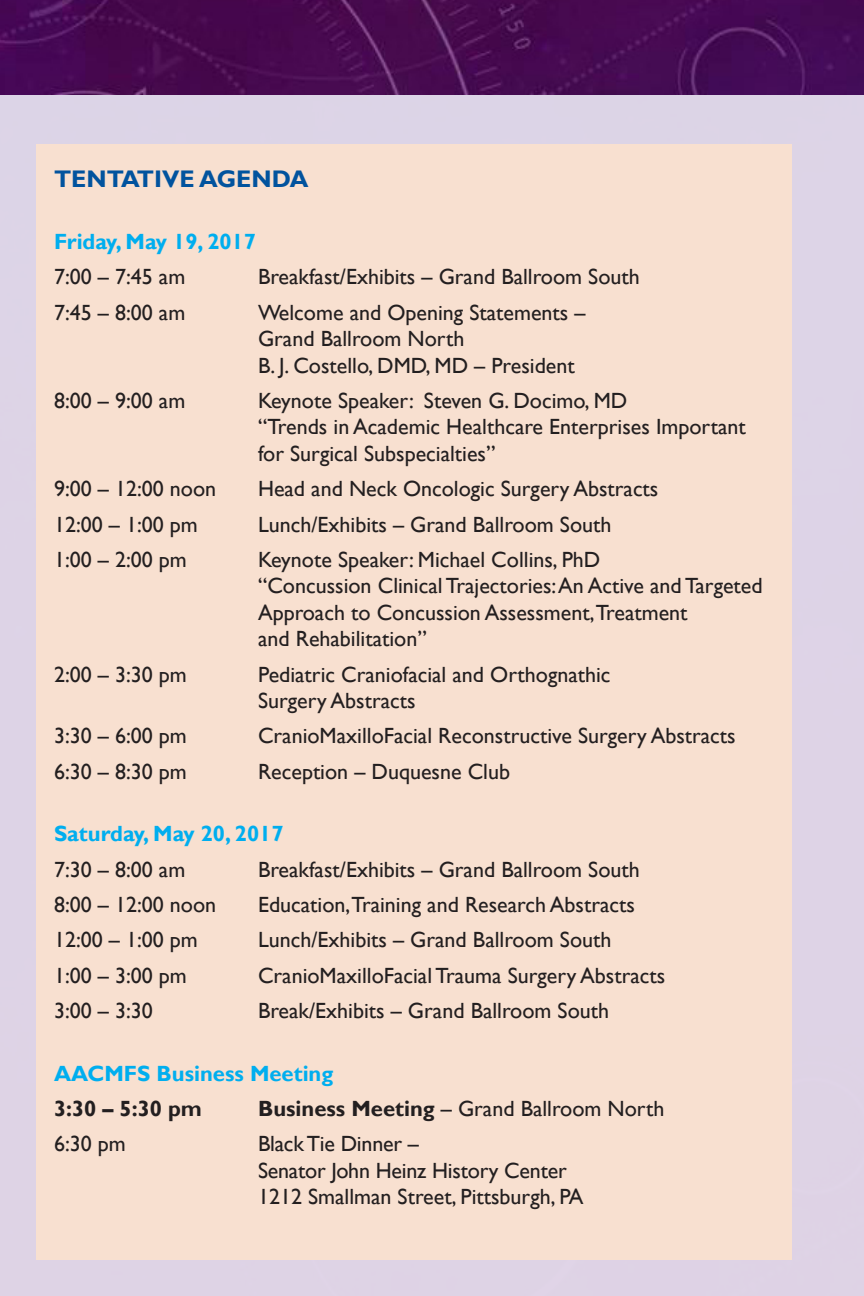
<style>
.page{position:relative;width:864px;height:1296px;background:#fff}
.page>*{position:absolute;margin:0;border:0;box-sizing:border-box;transform-origin:0 0}
.Subhead_1{font:700 24px "Gill Sans";color:#01539e}
.Agenda{font:22px/26.4px "Gill Sans";color:#231f20}
.Date{font:700 22px "Gill Sans";color:#00aeef}
.Names{font:22px "Gill Sans";color:#231f20}
.Agenda-2{font:700 22px "Gill Sans";color:#231f20}
.s1{font-weight:700}
</style>
<div class="page">
<img style="left:0;top:0;width:864px;height:1296px">
<div style="left:36px;top:144px;width:756px;height:1116px;background:#f8e0d0"></div>
<p class="Subhead_1" style="left:54px;top:164px;width:256px">TENTATIVE AGENDA</p>
<p class="Date" style="left:54px;top:228px;width:203px">Friday, May 19, 2017</p>
<p class="Agenda" style="left:54px;top:264px;width:133px">7:00 – 7:45 am</p>
<p class="Agenda" style="left:258px;top:264px;width:383px">Breakfast/Exhibits – Grand Ballroom South</p>
<p class="Agenda" style="left:54px;top:300px;width:133px">7:45 – 8:00 am</p>
<p class="Agenda" style="left:258px;top:300px;width:329px">Welcome and Opening Statements –<br>Grand Ballroom North<br>B. J. Costello, DMD, MD – President</p>
<p class="Agenda" style="left:54px;top:388px;width:133px">8:00 – 9:00 am</p>
<p class="Agenda" style="left:258px;top:388px;width:489px">Keynote Speaker: Steven G. Docimo, MD<br>“Trends in Academic Healthcare Enterprises Important for Surgical Subspecialties”</p>
<p class="Agenda" style="left:54px;top:476px;width:164px">9:00 – 12:00 noon</p>
<p class="Agenda" style="left:258px;top:476px;width:402px">Head and Neck Oncologic Surgery Abstracts</p>
<p class="Names" style="left:54px;top:511px;width:145px">12:00 – 1:00 pm</p>
<p class="Names" style="left:258px;top:511px;width:355px">Lunch/Exhibits – Grand Ballroom South</p>
<p class="Agenda" style="left:54px;top:547px;width:134px">1:00 – 2:00 pm</p>
<p class="Agenda" style="left:258px;top:547px;width:506px">Keynote Speaker: Michael Collins, PhD<br>“Concussion Clinical Trajectories: An Active and Targeted Approach to Concussion Assessment,Treatment<br>and Rehabilitation”</p>
<p class="Agenda" style="left:54px;top:661px;width:134px">2:00 – 3:30 pm</p>
<p class="Agenda" style="left:258px;top:661px;width:354px">Pediatric Craniofacial and Orthognathic<br>Surgery Abstracts</p>
<p class="Agenda" style="left:54px;top:723px;width:134px">3:30 – 6:00 pm</p>
<p class="Agenda" style="left:258px;top:723px;width:479px">CranioMaxilloFacial Reconstructive Surgery Abstracts</p>
<p class="Agenda" style="left:54px;top:759px;width:134px">6:30 – 8:30 pm</p>
<p class="Agenda" style="left:258px;top:759px;width:254px">Reception – Duquesne Club</p>
<p class="Date" style="left:54px;top:820px;width:231px">Saturday, May 20, 2017</p>
<p class="Agenda" style="left:54px;top:856px;width:133px">7:30 – 8:00 am</p>
<p class="Agenda" style="left:258px;top:856px;width:383px">Breakfast/Exhibits – Grand Ballroom South</p>
<p class="Agenda" style="left:54px;top:892px;width:164px">8:00 – 12:00 noon</p>
<p class="Agenda" style="left:258px;top:892px;width:378px">Education,Training and Research Abstracts</p>
<p class="Agenda" style="left:54px;top:927px;width:145px">12:00 – 1:00 pm</p>
<p class="Agenda" style="left:258px;top:927px;width:355px">Lunch/Exhibits – Grand Ballroom South</p>
<p class="Agenda" style="left:54px;top:963px;width:134px">1:00 – 3:00 pm</p>
<p class="Agenda" style="left:258px;top:963px;width:409px">CranioMaxilloFacial Trauma Surgery Abstracts</p>
<p class="Agenda" style="left:54px;top:998px;width:100px">3:00 – 3:30</p>
<p class="Agenda" style="left:258px;top:998px;width:353px">Break/Exhibits – Grand Ballroom South</p>
<p class="Date" style="left:54px;top:1060px;width:281px">AACMFS Business Meeting</p>
<p class="Agenda-2" style="left:54px;top:1095px;width:150px">3:30 – 5:30 pm</p>
<p class="Agenda" style="left:258px;top:1096px;width:408px"><span class="s1">Business Meeting</span> – Grand Ballroom North</p>
<p class="Agenda" style="left:54px;top:1131px;width:73px">6:30 pm</p>
<p class="Agenda" style="left:258px;top:1131px;width:327px">Black Tie Dinner –<br>Senator John Heinz History Center<br>1212 Smallman Street, Pittsburgh, PA</p>
</div>
